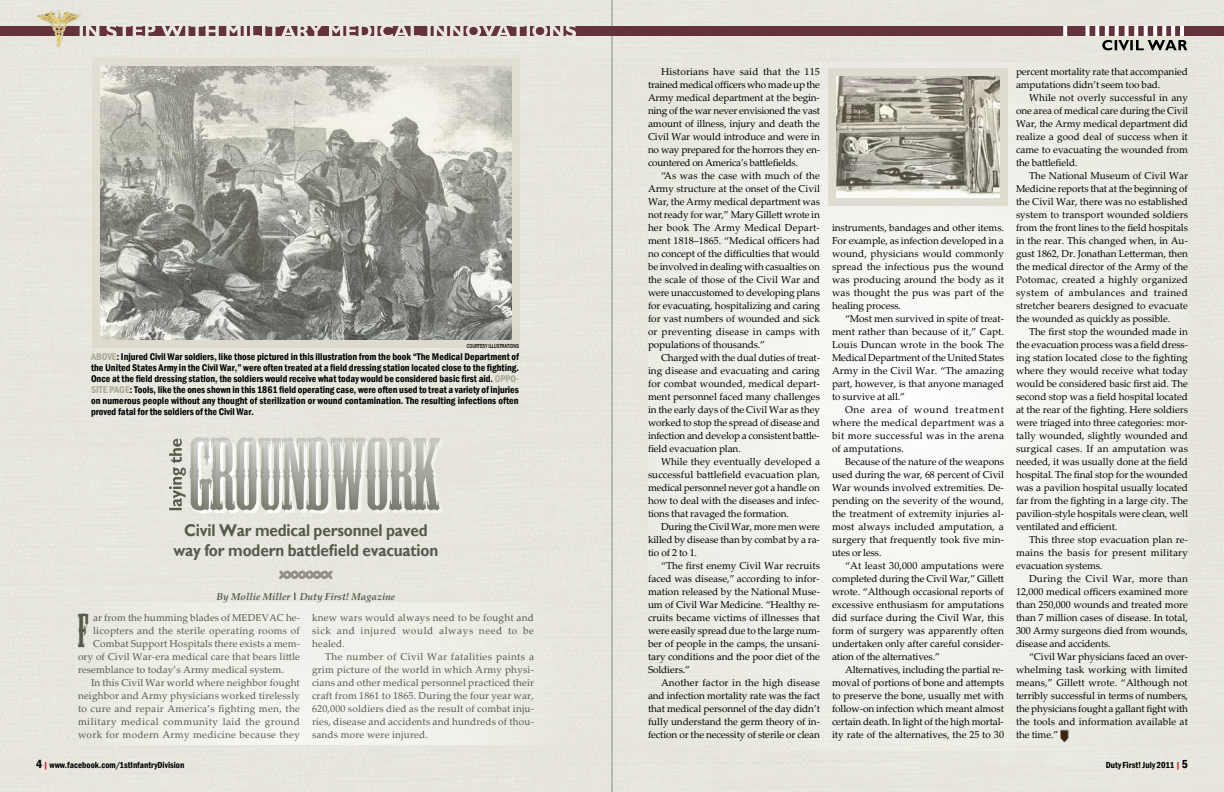
<style>
.page{position:relative;width:1224px;height:792px;background:#fff}
.page>*{position:absolute;margin:0;border:0;box-sizing:border-box;transform-origin:0 0}
.t1{font:44.3px "Mesquite Std";color:#57594b}
.t2{font:700 17px/20.4px "Gill Sans";letter-spacing:-.01em;color:#57594b;text-align:center;scale:.9 1}
.t3{font:10px/13px "Palatino Linotype";letter-spacing:-.01em;color:#000;text-align:justify}
.t4{font:10px/13px "Palatino Linotype";letter-spacing:.02em;color:#57594b;text-align:justify}
.t5{font:600 condensed 10px/11px "Franklin Gothic";color:#000;text-align:justify}
.t6{font:10px "Palatino Linotype";letter-spacing:.045em;color:#57594b}
.t7{font:italic 700 10px "Palatino Linotype";color:#57594b}
.t8{font:600 condensed 9px "Franklin Gothic";color:#000}
.t9{font:500 6px "Franklin Gothic";color:#000;scale:.75 1}
.s1{color:#ada695}
.s2{color:#010002}
.s3{font-size:12px}
.s4{color:#d2232a}
</style>
<div class="page">
<hr style="left:612px;top:0;width:1px;height:792px;background:#8a8c8e">
<svg style="left:648px;top:62px;width:540px;height:689px;fill:#f0efea"></svg>
<img style="left:36px;top:11px;width:45px;height:15px">
<img style="left:101px;top:67px;width:410px;height:272px">
<div style="left:92px;top:58px;width:428px;height:290px;border:8px solid #dbd8ca"></div>
<svg style="left:169px;top:437px;width:274px;height:77px;background:#c4c4bc"></svg>
<svg style="left:0;top:26px;width:1224px;height:24px;background:#baa9a5"></svg>
<div style="left:66px;top:602px;width:510px;height:142px;background:#f0efe9"></div>
<img style="left:837px;top:77px;width:162px;height:120px">
<div style="left:828px;top:68px;width:180px;height:138px;border:8px solid #dbd8ca"></div>
<svg style="left:278px;top:570px;width:55px;height:10px"></svg>
<svg style="left:1060px;top:729px;width:8px;height:13px"></svg>
<p class="t9" style="left:467px;top:342px;width:71px">COURTESY ILLUSTRATIONS</p>
<p class="t5" style="left:91px;top:351px;width:429px"><span class="s1">ABOVE</span>: Injured Civil War soldiers, like those pictured in this illustration from the book “The Medical Department of the United States Army in the Civil War,” were often treated at a field dressing station located close to the fighting.<br>Once at the field dressing station, the soldiers would receive what today would be considered basic first aid. <span class="s1">OPPO-SITE PAGE</span>: Tools, like the ones shown in this 1861 field operating case, were often used to treat a variety of injuries on numerous people without any thought of sterilization or wound contamination. The resulting infections often proved fatal for the soldiers of the Civil War.</p>
<h2 class="t2" style="left:173px;top:520px;width:296px">Civil War medical personnel paved way for modern battlefield evacuation</h2>
<p class="t7" style="left:217px;top:590px;width:180px">By Mollie Miller <span class="s2">|</span> Duty First! Magazine</p>
<h1 class="t1" style="left:78px;top:607px;width:12px">F</h1>
<p class="t4" style="left:93px;top:611px;width:208px">ar from the humming blades of MEDEVAC he-</p>
<p class="t4" style="left:93px;top:624px;width:208px">licopters and the sterile operating rooms of</p>
<p class="t4" style="left:93px;top:637px;width:208px">Combat Support Hospitals there exists a mem-</p>
<p class="t4" style="left:78px;top:650px;width:223px">ory of Civil War-era medical care that bears little</p>
<p class="t4" style="left:78px;top:663px;width:207px">resemblance to today’s Army medical system.</p>
<p class="t4" style="left:91px;top:676px;width:210px">In this Civil War world where neighbor fought</p>
<p class="t4" style="left:78px;top:689px;width:224px">neighbor and Army physicians worked tirelessly</p>
<p class="t4" style="left:78px;top:702px;width:224px">to cure and repair America’s fighting men, the</p>
<p class="t6" style="left:78px;top:715px;width:224px">military medical community laid the ground</p>
<p class="t4" style="left:78px;top:728px;width:223px">work for modern Army medicine because they</p>
<p class="t4" style="left:312px;top:611px;width:224px">knew wars would always need to be fought and sick and injured would always need to be healed.</p>
<p class="t4" style="left:312px;top:650px;width:224px;text-indent:13px">The number of Civil War fatalities paints a grim picture of the world in which Army physi&shy;cians and other medical personnel practiced their craft from 1861 to 1865. During the four year war, 620,000 soldiers died as the result of combat inju&shy;ries, disease and accidents and hundreds of thou&shy;sands more were injured.</p>
<p class="t3" style="left:648px;top:65px;width:174px;text-indent:13px">Historians have said that the 115 trained medical officers who made up the Army medical department at the begin&shy;ning of the war never envisioned the vast amount of illness, injury and death the Civil War would introduce and were in no way prepared for the horrors they en&shy;countered on America’s battlefields.</p>
<p class="t3" style="left:648px;top:169px;width:174px;text-indent:13px">“As was the case with much of the Army structure at the onset of the Civil War, the Army medical department was not ready for war,” Mary Gillett wrote in her book The Army Medical Depart&shy;ment 1818–1865. “Medical officers had no concept of the difficulties that would be involved in dealing with casualties on the scale of those of the Civil War and were unaccustomed to developing plans for evacuating, hospitalizing and caring for vast numbers of wounded and sick or preventing disease in camps with populations of thousands.”</p>
<p class="t3" style="left:648px;top:351px;width:174px;text-indent:13px">Charged with the dual duties of treat&shy;ing disease and evacuating and caring for combat wounded, medical depart&shy;ment personnel faced many challenges in the early days of the Civil War as they worked to stop the spread of disease and infection and develop a consistent battle&shy;field evacuation plan.</p>
<p class="t3" style="left:648px;top:455px;width:174px;text-indent:13px">While they eventually developed a successful battlefield evacuation plan, medical personnel never got a handle on how to deal with the diseases and infec&shy;tions that ravaged the formation.</p>
<p class="t3" style="left:648px;top:520px;width:173px;text-indent:13px">During the Civil War, more men were killed by disease than by combat by a ra&shy;tio of 2 to 1.</p>
<p class="t3" style="left:648px;top:559px;width:174px;text-indent:13px">“The first enemy Civil War recruits faced was disease,” according to infor&shy;mation released by the National Muse&shy;um of Civil War Medicine. “Healthy re&shy;cruits became victims of illnesses that were easily spread due to the large num&shy;ber of people in the camps, the unsani&shy;tary conditions and the poor diet of the Soldiers.”</p>
<p class="t3" style="left:648px;top:676px;width:174px;text-indent:13px">Another factor in the high disease and infection mortality rate was the fact that medical personnel of the day didn’t fully understand the germ theory of in&shy;fection or the necessity of sterile or clean</p>
<p class="t3" style="left:832px;top:221px;width:174px">instruments, bandages and other items.<br>For example, as infection developed in a wound, physicians would commonly spread the infectious pus the wound was producing around the body as it was thought the pus was part of the healing process.</p>
<p class="t3" style="left:832px;top:312px;width:174px;text-indent:13px">“Most men survived in spite of treat&shy;ment rather than because of it,” Capt.<br>Louis Duncan wrote in the book The Medical Department of the United States Army in the Civil War. “The amazing part, however, is that anyone managed to survive at all.”</p>
<p class="t3" style="left:832px;top:403px;width:174px;text-indent:13px">One area of wound treatment where the medical department was a bit more successful was in the arena of amputations.</p>
<p class="t3" style="left:832px;top:455px;width:174px;text-indent:13px">Because of the nature of the weapons used during the war, 68 percent of Civil War wounds involved extremities. De&shy;pending on the severity of the wound, the treatment of extremity injuries al&shy;most always included amputation, a surgery that frequently took five min&shy;utes or less.</p>
<p class="t3" style="left:832px;top:559px;width:174px;text-indent:13px">“At least 30,000 amputations were completed during the Civil War,” Gillett wrote. “Although occasional reports of excessive enthusiasm for amputations did surface during the Civil War, this form of surgery was apparently often undertaken only after careful consider&shy;ation of the alternatives.”</p>
<p class="t3" style="left:832px;top:663px;width:174px;text-indent:13px">Alternatives, including the partial re&shy;moval of portions of bone and attempts to preserve the bone, usually met with follow-on infection which meant almost certain death. In light of the high mortal&shy;ity rate of the alternatives, the 25 to 30</p>
<p class="t3" style="left:1016px;top:65px;width:173px">percent mortality rate that accompanied amputations didn’t seem too bad.</p>
<p class="t3" style="left:1016px;top:91px;width:174px;text-indent:13px">While not overly successful in any one area of medical care during the Civil War, the Army medical department did realize a good deal of success when it came to evacuating the wounded from the battlefield.</p>
<p class="t3" style="left:1016px;top:169px;width:174px;text-indent:13px">The National Museum of Civil War Medicine reports that at the beginning of the Civil War, there was no established system to transport wounded soldiers from the front lines to the field hospitals in the rear. This changed when, in Au&shy;gust 1862, Dr. Jonathan Letterman, then the medical director of the Army of the Potomac, created a highly organized system of ambulances and trained stretcher bearers designed to evacuate the wounded as quickly as possible.</p>
<p class="t3" style="left:1016px;top:325px;width:174px;text-indent:13px">The first stop the wounded made in the evacuation process was a field dress&shy;ing station located close to the fighting where they would receive what today would be considered basic first aid. The second stop was a field hospital located at the rear of the fighting. Here soldiers were triaged into three categories: mor&shy;tally wounded, slightly wounded and surgical cases. If an amputation was needed, it was usually done at the field hospital. The final stop for the wounded was a pavilion hospital usually located far from the fighting in a large city. The pavilion-style hospitals were clean, well ventilated and efficient.</p>
<p class="t3" style="left:1016px;top:533px;width:174px;text-indent:13px">This three stop evacuation plan re&shy;mains the basis for present military evacuation systems.</p>
<p class="t3" style="left:1016px;top:572px;width:173px;text-indent:13px">During the Civil War, more than 12,000 medical officers examined more than 250,000 wounds and treated more than 7 million cases of disease. In total, 300 Army surgeons died from wounds, disease and accidents.</p>
<p class="t3" style="left:1016px;top:650px;width:174px;text-indent:13px">“Civil War physicians faced an over&shy;whelming task working with limited means,” Gillett wrote. “Although not terribly successful in terms of numbers, the physicians fought a gallant fight with the tools and information available at the time.”</p>
<p class="t8" style="left:36px;top:759px;width:150px"><span class="s3">4</span> <span class="s4">|</span> www.facebook.com/1stInfantryDivision</p>
<p class="t8" style="left:1106px;top:759px;width:84px">Duty First! July 2011 <span class="s4">|</span> <span class="s3">5</span></p>
</div>
